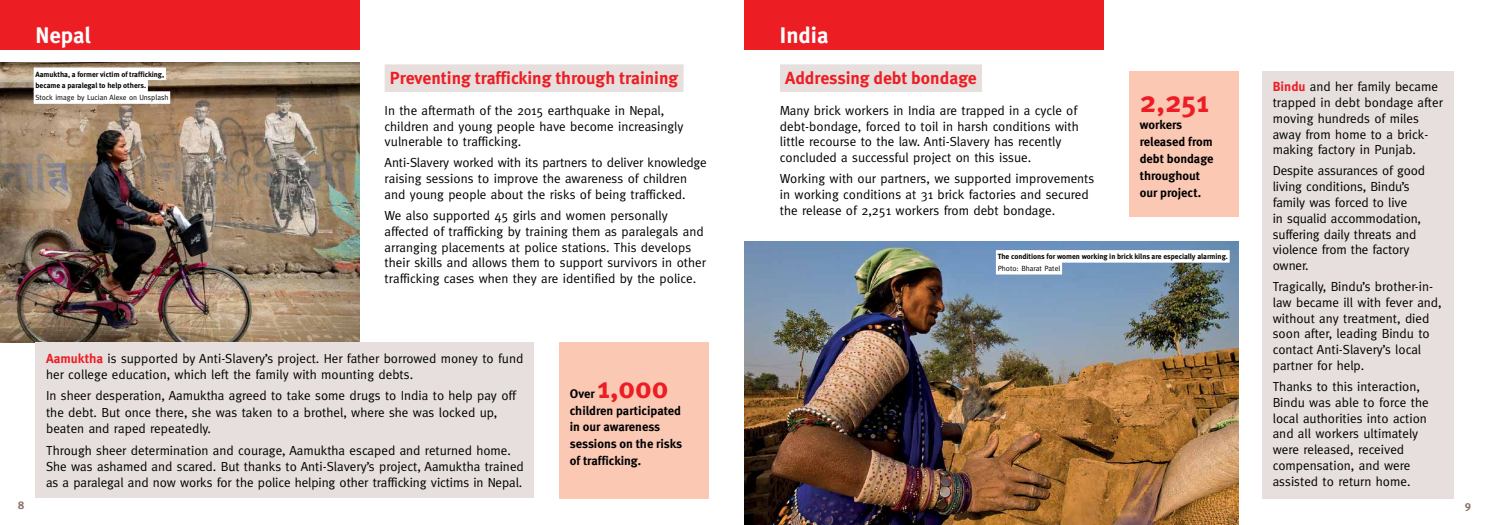
<style>
.page{position:relative;width:1489px;height:525px;background:#fff}
.page>*{position:absolute;margin:0;border:0;box-sizing:border-box;transform-origin:0 0}
.t1{font:700 30px "Meta";letter-spacing:-.005em;color:#ed1d24}
.t2{font:700 22.5px "Meta";color:#fff}
.t3{font:700 17.5px "Meta";color:#ed1d24}
.t4{font:13.12px/15.8px "Meta";color:#000}
.t5{font:700 12.5px/16.9px "Meta";color:#000}
.t6{font:700 11.25px "Meta";color:#8e736a}
.t7{font:700 7.5px/11.9px "Meta";color:#000}
.t8{font:7.5px "Meta";color:#000}
.s1{font-weight:700;color:#ed1d24}
</style>
<div class="page">
<div style="left:0;top:0;width:360px;height:50px;background:#ed1d24"></div>
<div style="left:744px;top:0;width:360px;height:50px;background:#ed1d24"></div>
<div style="left:384px;top:64px;width:299px;height:28px;background:#e6dfdd"></div>
<img style="left:0;top:62px;width:360px;height:280px">
<div style="left:35px;top:342px;width:499px;height:155px;background:#e6dfdd"></div>
<div style="left:559px;top:342px;width:150px;height:156px;background:#fbc8b4"></div>
<div style="left:780px;top:64px;width:201px;height:28px;background:#e6dfdd"></div>
<div style="left:1261px;top:71px;width:192px;height:427px;background:#e6dfdd"></div>
<img style="left:744px;top:241px;width:494px;height:283px">
<div style="left:1129px;top:71px;width:109px;height:145px;background:#fbc8b4"></div>
<div style="left:34px;top:67px;width:132px;height:13px;background:#fff"></div>
<div style="left:34px;top:79px;width:114px;height:13px;background:#fff"></div>
<div style="left:34px;top:91px;width:136px;height:13px;background:#fff"></div>
<div style="left:995px;top:250px;width:234px;height:12px;background:#fff"></div>
<div style="left:995px;top:262px;width:67px;height:12px;background:#fff"></div>
<h2 class="t2" style="left:35px;top:21px;width:57px">Nepal</h2>
<p class="t7" style="left:35px;top:68px;width:130px">Aamuktha, a former victim of trafficking, became a paralegal to help others.</p>
<p class="t8" style="left:35px;top:93px;width:134px">Stock image by Lucian Alexe on Unsplash</p>
<h3 class="t3" style="left:390px;top:67px;width:290px">Preventing trafficking through training</h3>
<p class="t4" style="left:384px;top:102px;width:300px">In the aftermath of the 2015 earthquake in Nepal, children and young people have become increasingly vulnerable to trafficking.</p>
<p class="t4" style="left:384px;top:155px;width:324px">Anti-Slavery worked with its partners to deliver knowledge raising sessions to improve the awareness of children and young people about the risks of being trafficked.</p>
<p class="t4" style="left:384px;top:207px;width:323px">We also supported 45 girls and women personally affected of trafficking by training them as paralegals and arranging placements at police stations. This develops their skills and allows them to support survivors in other trafficking cases when they are identified by the police.</p>
<p class="t4" style="left:46px;top:349px;width:478px;line-height:16.2px"><span class="s1">Aamuktha</span> is supported by Anti-Slavery’s project. Her father borrowed money to fund her college education, which left the family with mounting debts.</p>
<p class="t4" style="left:46px;top:387px;width:471px;line-height:16.2px">In sheer desperation, Aamuktha agreed to take some drugs to India to help pay off the debt. But once there, she was taken to a brothel, where she was locked up, beaten and raped repeatedly.</p>
<p class="t4" style="left:46px;top:441px;width:479px;line-height:16.2px">Through sheer determination and courage, Aamuktha escaped and returned home.<br>She was ashamed and scared. But thanks to Anti-Slavery’s project, Aamuktha trained as a paralegal and now works for the police helping other trafficking victims in Nepal.</p>
<p class="t5" style="left:570px;top:384px;width:26px">Over</p>
<h1 class="t1" style="left:597px;top:369px;width:72px">1,000</h1>
<p class="t5" style="left:570px;top:401px;width:114px">children participated in our awareness sessions on the risks of trafficking.</p>
<h2 class="t2" style="left:780px;top:21px;width:50px">India</h2>
<h3 class="t3" style="left:785px;top:67px;width:193px">Addressing debt bondage</h3>
<p class="t4" style="left:780px;top:102px;width:300px">Many brick workers in India are trapped in a cycle of debt-bondage, forced to toil in harsh conditions with little recourse to the law. Anti-Slavery has recently concluded a successful project on this issue.</p>
<p class="t4" style="left:780px;top:170px;width:316px">Working with our partners, we supported improvements in working conditions at 31 brick factories and secured the release of 2,251 workers from debt bondage.</p>
<h1 class="t1" style="left:1139px;top:84px;width:71px">2,251</h1>
<p class="t5" style="left:1139px;top:116px;width:75px">workers released from debt bondage throughout our project.</p>
<p class="t7" style="left:997px;top:250px;width:232px">The conditions for women working in brick kilns are especially alarming.</p>
<p class="t8" style="left:997px;top:264px;width:64px">Photo: Bharat Patel</p>
<p class="t4" style="left:1272px;top:79px;width:172px"><span class="s1">Bindu</span> and her family became trapped in debt bondage after moving hundreds of miles away from home to a brick&shy;making factory in Punjab.</p>
<p class="t4" style="left:1272px;top:163px;width:154px">Despite assurances of good living conditions, Bindu’s family was forced to live<br>in squalid accommodation, suffering daily threats and violence from the factory owner.</p>
<p class="t4" style="left:1272px;top:278px;width:170px">Tragically, Bindu’s brother-in&shy;law became ill with fever and, without any treatment, died soon after, leading Bindu to contact Anti-Slavery’s local partner for help.</p>
<p class="t4" style="left:1272px;top:378px;width:157px">Thanks to this interaction,<br>Bindu was able to force the local authorities into action and all workers ultimately were released, received compensation, and were assisted to return home.</p>
<p class="t6" style="left:18px;top:498px;width:8px">8</p>
<p class="t6" style="left:1464px;top:498px;width:8px">9</p>
</div>
